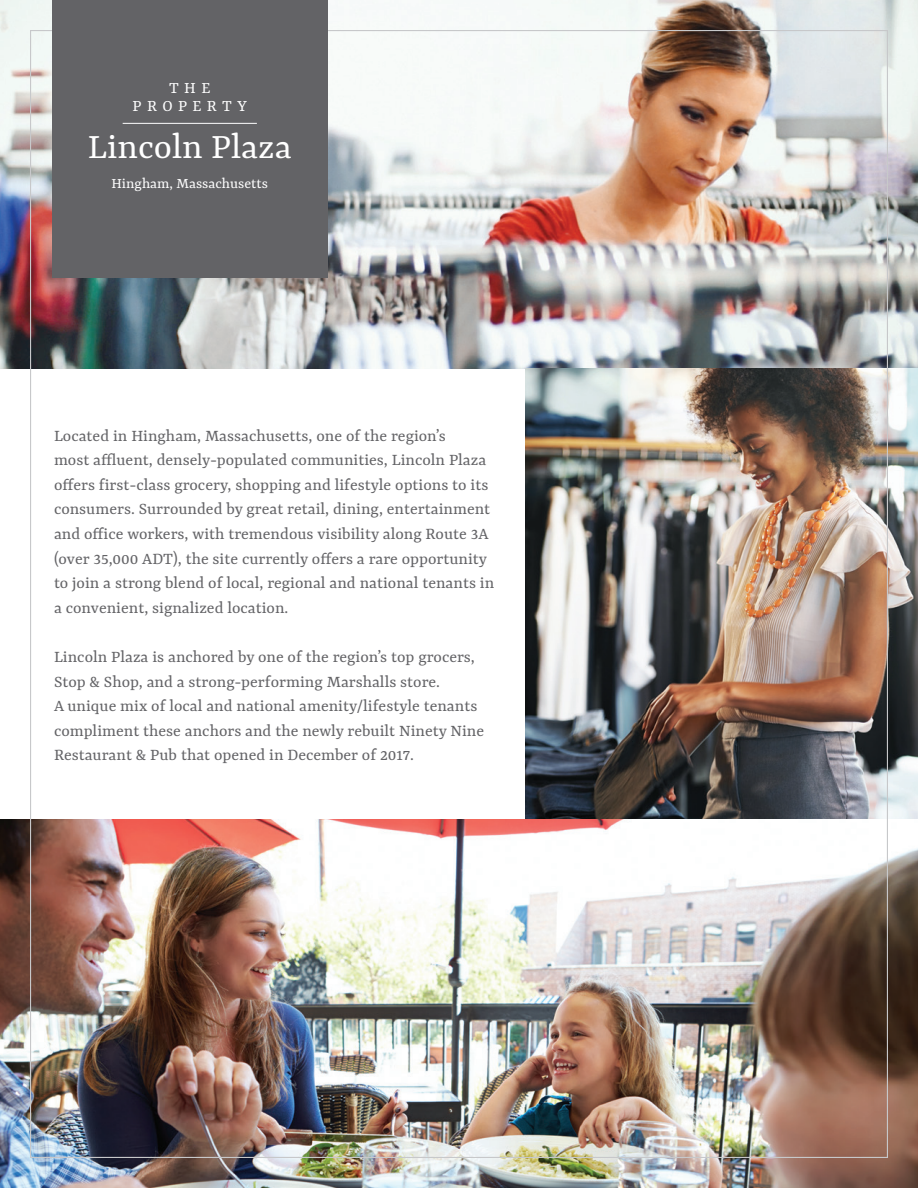
<style>
.page{position:relative;width:918px;height:1188px;background:#fff}
.page>*{position:absolute;margin:0;border:0;box-sizing:border-box;transform-origin:0 0}
.t1{font:38.85px "Rasa";color:#fff}
.t2{font:18px/24.6px "Rasa";color:#636366}
.t3{font:17.7px/18.1px "Rasa";letter-spacing:.305em;color:#fff;text-align:center}
.t4{font:15.9px "Rasa";color:#fff}
</style>
<div class="page">
<img style="left:0;top:819px;width:918px;height:369px">
<img style="left:0;top:0;width:918px;height:369px">
<img style="left:525px;top:369px;width:393px;height:450px">
<div style="left:52px;top:0;width:276px;height:278px;background:#636366"></div>
<hr style="left:123px;top:123px;width:134px;height:1px;background:#fff">
<p class="t3" style="left:133px;top:80px;width:116px">THE<br>PROPERTY</p>
<p class="t1" style="left:88px;top:124px;width:206px">Lincoln Plaza</p>
<p class="t4" style="left:111px;top:174px;width:158px">Hingham, Massachusetts</p>
<p class="t2" style="left:54px;top:424px;width:442px">Located in Hingham, Massachusetts, one of the region’s<br>most affluent, densely-populated communities, Lincoln Plaza offers first-class grocery, shopping and lifestyle options to its consumers. Surrounded by great retail, dining, entertainment and office workers, with tremendous visibility along Route 3A (over 35,000 ADT), the site currently offers a rare opportunity to join a strong blend of local, regional and national tenants in a convenient, signalized location.</p>
<p class="t2" style="left:54px;top:645px;width:432px">Lincoln Plaza is anchored by one of the region’s top grocers, Stop &amp; Shop, and a strong-performing Marshalls store.<br>A unique mix of local and national amenity/lifestyle tenants compliment these anchors and the newly rebuilt Ninety Nine Restaurant &amp; Pub that opened in December of 2017.</p>
</div>
